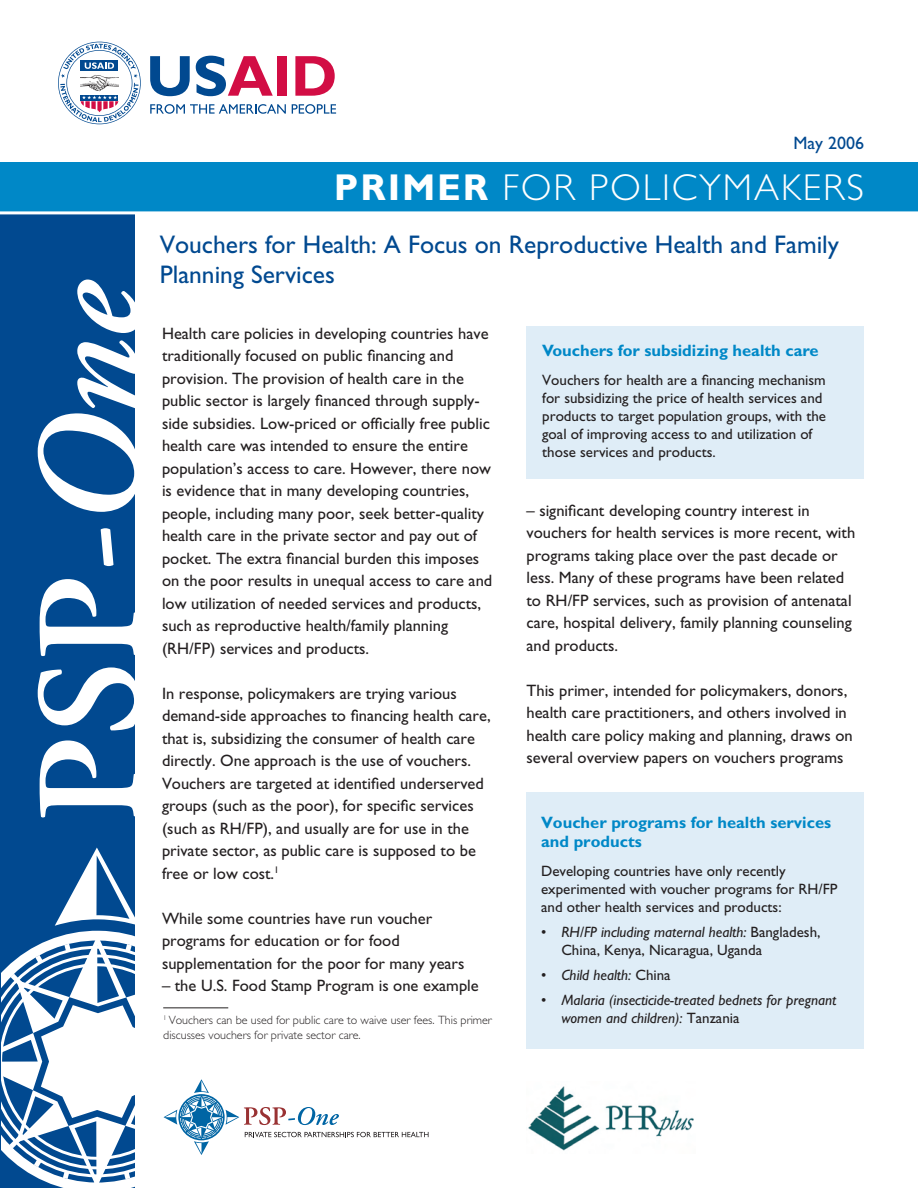
<style>
.page{position:relative;width:918px;height:1188px;background:#fff}
.page>*{position:absolute;margin:0;border:0;box-sizing:border-box;transform-origin:0 0}
.t1{font:300 37.5px "Gill Sans";letter-spacing:.05em;color:#fff}
.t2{font:25.5px/30.6px "Gill Sans";color:#014990}
.t3{font:18px "Gill Sans";color:#014990}
.t4{font:16.5px/22.5px "Gill Sans";color:#231f20}
.t5{font:700 16.5px/19.8px "Gill Sans";color:#0088c7}
.t6{font:15px/18px "Gill Sans";color:#231f20}
.t7{font:italic 15px/18px "Gill Sans";color:#231f20}
.t8{font:300 12px/14.4px "Gill Sans";color:#231f20}
.s1{font-weight:700}
.s2{font-style:italic}
.s3{font-style:normal}
</style>
<div class="page">
<div style="left:0;top:162px;width:918px;height:51px;background:#0088c7"></div>
<div style="left:1px;top:213px;width:134px;height:975px;background:#014990"></div>
<svg style="left:54px;top:848px;width:81px;height:87px"></svg>
<svg style="left:40px;top:740px;width:95px;height:78px"></svg>
<svg style="left:38px;top:667px;width:97px;height:64px"></svg>
<svg style="left:40px;top:579px;width:95px;height:77px"></svg>
<svg style="left:101px;top:528px;width:13px;height:38px"></svg>
<svg style="left:38px;top:340px;width:97px;height:172px"></svg>
<svg style="left:77px;top:280px;width:58px;height:53px"></svg>
<svg style="left:150px;top:56px;width:40px;height:40px"></svg>
<svg style="left:196px;top:56px;width:77px;height:40px"></svg>
<div style="left:277px;top:56px;width:10px;height:40px;background:#d20d44"></div>
<svg style="left:295px;top:56px;width:40px;height:40px"></svg>
<svg style="left:150px;top:104px;width:136px;height:10px"></svg>
<svg style="left:292px;top:104px;width:44px;height:10px"></svg>
<svg style="left:58px;top:42px;width:83px;height:82px"></svg>
<div style="left:526px;top:326px;width:338px;height:153px;background:#dfedf7"></div>
<hr style="left:0;top:211px;width:918px;height:3px;background:#fff">
<img style="left:528px;top:1086px;width:166px;height:65px">
<div style="left:526px;top:792px;width:338px;height:256px;background:#dfedf7"></div>
<svg style="left:1px;top:935px;width:428px;height:253px"></svg>
<p class="t3" style="left:793px;top:132px;width:72px">May 2006</p>
<h1 class="t1" style="left:334px;top:166px;width:532px"><span class="s1">Primer</span> for policymakers</h1>
<h2 class="t2" style="left:160px;top:229px;width:681px">Vouchers for Health: A Focus on Reproductive Health and Family<br>Planning Services</h2>
<p class="t4" style="left:162px;top:322px;width:332px">Health care policies in developing countries have traditionally focused on public financing and provision. The provision of health care in the public sector is largely financed through supply&shy;side subsidies. Low-priced or officially free public health care was intended to ensure the entire population’s access to care. However, there now is evidence that in many developing countries, people, including many poor, seek better-quality health care in the private sector and pay out of pocket. The extra financial burden this imposes on the poor results in unequal access to care and low utilization of needed services and products, such as reproductive health/family planning (RH/FP) services and products.</p>
<p class="t4" style="left:162px;top:682px;width:330px">In response, policymakers are trying various demand-side approaches to financing health care, that is, subsidizing the consumer of health care directly. One approach is the use of vouchers.<br>Vouchers are targeted at identified underserved groups (such as the poor), for specific services (such as RH/FP), and usually are for use in the private sector, as public care is supposed to be free or low cost.<sup>1</sup></p>
<p class="t4" style="left:162px;top:907px;width:304px">While some countries have run voucher programs for education or for food supplementation for the poor for many years</p>
<p class="t4" style="left:162px;top:974px;width:318px">– the U.S. Food Stamp Program is one example</p>
<p class="t5" style="left:542px;top:341px;width:278px">Vouchers for subsidizing health care</p>
<p class="t6" style="left:542px;top:371px;width:285px">Vouchers for health are a financing mechanism for subsidizing the price of health services and products to target population groups, with the goal of improving access to and utilization of those services and products.</p>
<p class="t4" style="left:526px;top:499px;width:330px">– significant developing country interest in vouchers for health services is more recent, with programs taking place over the past decade or less. Many of these programs have been related to RH/FP services, such as provision of antenatal care, hospital delivery, family planning counseling and products.</p>
<p class="t4" style="left:526px;top:679px;width:328px">This primer, intended for policymakers, donors, health care practitioners, and others involved in health care policy making and planning, draws on several overview papers on vouchers programs</p>
<p class="t5" style="left:541px;top:812px;width:292px">Voucher programs for health services and products</p>
<p class="t6" style="left:541px;top:862px;width:298px">Developing countries have only recently experimented with voucher programs for RH/FP and other health services and products:</p>
<p class="t6" style="left:561px;top:923px;width:261px;text-indent:-20px">• <span class="s2">RH/FP including maternal health:</span> Bangladesh,<br>China, Kenya, Nicaragua, Uganda</p>
<p class="t7" style="left:541px;top:966px;width:131px"><span class="s3">•</span> Child health: <span class="s3">China</span></p>
<p class="t7" style="left:561px;top:991px;width:277px;text-indent:-20px"><span class="s3">•</span> Malaria (insecticide-treated bednets for pregnant women and children): <span class="s3">Tanzania</span></p>
<p class="t8" style="left:163px;top:1013px;width:331px"><sup>1</sup> Vouchers can be used for public care to waive user fees. This primer discusses vouchers for private sector care.</p>
</div>
